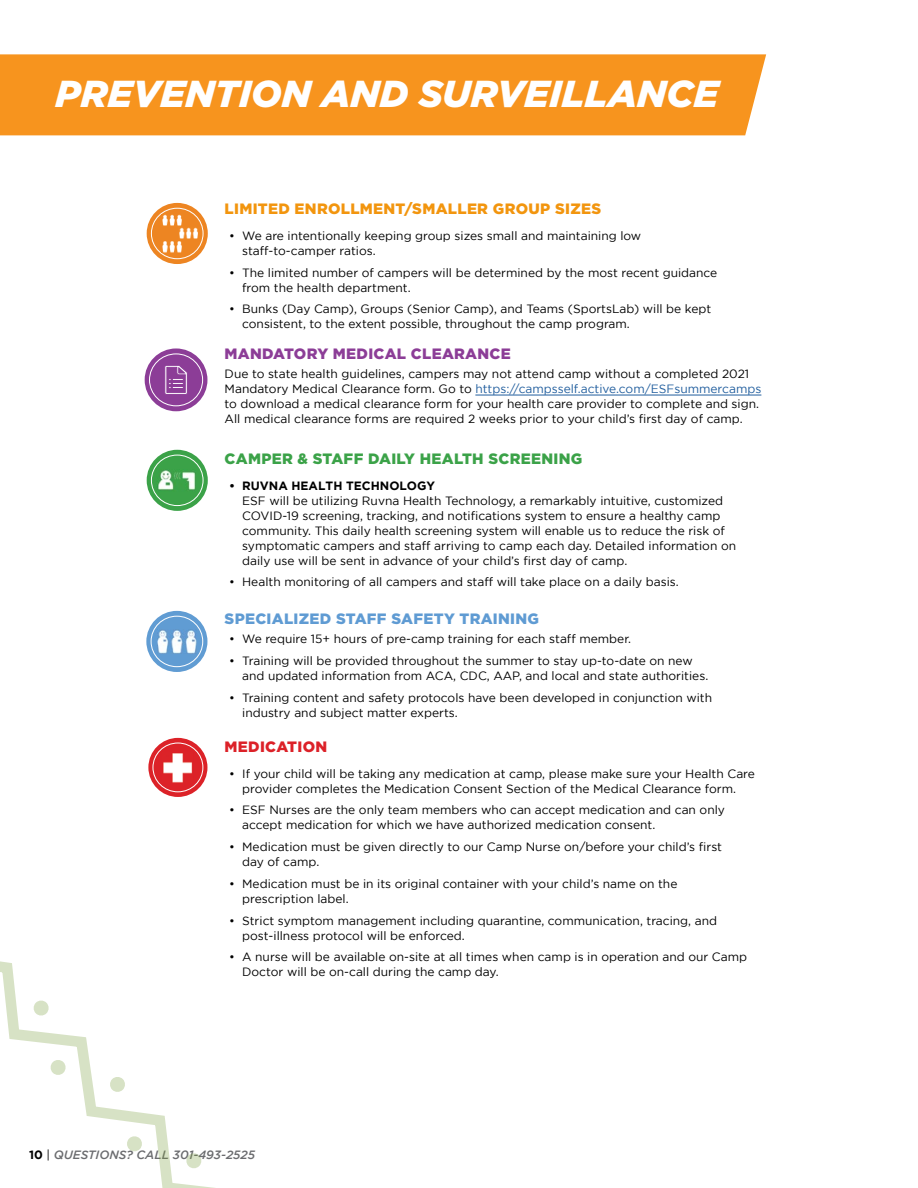
<style>
.page{position:relative;width:918px;height:1188px;background:#fff}
.page>*{position:absolute;margin:0;border:0;box-sizing:border-box;transform-origin:0 0}
.t1{font:italic 900 37.5px "Gotham";color:#fff}
.t2{font:900 15px "Gotham";letter-spacing:.02em;color:#f2950e}
.t3{font:900 15px "Gotham";letter-spacing:.02em;color:#3ba248}
.t4{font:900 15px "Gotham";letter-spacing:.02em;color:#5f9bd3}
.t5{font:900 15px "Gotham";letter-spacing:.02em;color:#8c3d97}
.t6{font:900 15px "Gotham";letter-spacing:.02em;color:#dc2128}
.t7{font:12px/15px "Gotham";color:#000}
.t8{font:italic 500 12px "Gotham";color:#6b6c6f}
.t9{font:700 12px "Gotham";color:#000}
.s1{color:#215e9e}
.s2{font-weight:700;font-style:normal;color:#000}
.s3{font-weight:400;font-style:normal;color:#000}
</style>
<div class="page">
<svg style="left:0;top:961px;width:215px;height:227px"></svg>
<svg style="left:50px;top:1059px;width:16px;height:17px"></svg>
<svg style="left:126px;top:1136px;width:17px;height:16px"></svg>
<svg style="left:33px;top:1000px;width:16px;height:16px"></svg>
<svg style="left:109px;top:1076px;width:17px;height:17px"></svg>
<svg style="left:186px;top:1153px;width:16px;height:16px"></svg>
<hr style="left:475px;top:395px;width:286px;height:1px;background:#215e9e">
<div style="left:0;top:54px;width:766px;height:81px;background:#f7941e"></div>
<div style="left:147px;top:450px;width:61px;height:61px;background:#3ba248;border-radius:50%"></div>
<div style="left:151px;top:455px;width:52px;height:51px;border:1px solid #fff;border-radius:50%"></div>
<img style="left:158px;top:470px;width:38px;height:20px">
<svg style="left:146px;top:611px;width:61px;height:61px;background:#6ba3d6"></svg>
<div style="left:151px;top:616px;width:52px;height:51px;border:1px solid #fff;border-radius:50%"></div>
<img style="left:157px;top:630px;width:39px;height:24px">
<svg style="left:148px;top:738px;width:59px;height:59px;background:#de3439"></svg>
<div style="left:153px;top:743px;width:50px;height:49px;border:1px solid #fff;border-radius:50%"></div>
<img style="left:162px;top:752px;width:31px;height:31px">
<div style="left:145px;top:348px;width:62px;height:63px;background:#8c3d97;border-radius:50%"></div>
<div style="left:149px;top:354px;width:54px;height:52px;border:1px solid #fff;border-radius:50%"></div>
<svg style="left:164px;top:365px;width:23px;height:29px"></svg>
<div style="left:147px;top:203px;width:61px;height:61px;background:#ed8522;border-radius:50%"></div>
<div style="left:151px;top:208px;width:52px;height:51px;border:1px solid #fff;border-radius:50%"></div>
<img style="left:179px;top:228px;width:19px;height:11px">
<img style="left:161px;top:241px;width:21px;height:12px">
<img style="left:162px;top:215px;width:20px;height:11px">
<h1 class="t1" style="left:56px;top:72px;width:665px">PREVENTION AND SURVEILLANCE</h1>
<p class="t2" style="left:225px;top:200px;width:378px">LIMITED ENROLLMENT/SMALLER GROUP SIZES</p>
<p class="t7" style="left:242px;top:228px;width:401px;text-indent:-13px">• We are intentionally keeping group sizes small and maintaining low staff-to-camper ratios.</p>
<p class="t7" style="left:242px;top:265px;width:477px;text-indent:-13px">• The limited number of campers will be determined by the most recent guidance from the health department.</p>
<p class="t7" style="left:242px;top:302px;width:471px;text-indent:-13px">• Bunks (Day Camp), Groups (Senior Camp), and Teams (SportsLab) will be kept consistent, to the extent possible, throughout the camp program.</p>
<p class="t5" style="left:225px;top:345px;width:288px">MANDATORY MEDICAL CLEARANCE</p>
<p class="t7" style="left:225px;top:367px;width:538px">Due to state health guidelines, campers may not attend camp without a completed 2021<br>Mandatory Medical Clearance form. Go to <span class="s1">https://campsself.active.com/ESFsummercamps </span>to download a medical clearance form for your health care provider to complete and sign.<br>All medical clearance forms are required 2 weeks prior to your child’s first day of camp.</p>
<p class="t3" style="left:225px;top:450px;width:359px">CAMPER &amp; STAFF DAILY HEALTH SCREENING</p>
<p class="t9" style="left:229px;top:478px;width:208px">• RUVNA HEALTH TECHNOLOGY</p>
<p class="t7" style="left:242px;top:493px;width:495px">ESF will be utilizing Ruvna Health Technology, a remarkably intuitive, customized COVID-19 screening, tracking, and notifications system to ensure a healthy camp community. This daily health screening system will enable us to reduce the risk of symptomatic campers and staff arriving to camp each day. Detailed information on daily use will be sent in advance of your child’s first day of camp.</p>
<p class="t7" style="left:229px;top:574px;width:451px">• Health monitoring of all campers and staff will take place on a daily basis.</p>
<p class="t4" style="left:225px;top:610px;width:316px">SPECIALIZED STAFF SAFETY TRAINING</p>
<p class="t7" style="left:229px;top:631px;width:404px">• We require 15+ hours of pre-camp training for each staff member.</p>
<p class="t7" style="left:242px;top:653px;width:468px;text-indent:-13px">• Training will be provided throughout the summer to stay up-to-date on new and updated information from ACA, CDC, AAP, and local and state authorities.</p>
<p class="t7" style="left:242px;top:690px;width:471px;text-indent:-13px">• Training content and safety protocols have been developed in conjunction with industry and subject matter experts.</p>
<p class="t6" style="left:225px;top:738px;width:104px">MEDICATION</p>
<p class="t7" style="left:229px;top:766px;width:527px;text-align:center">• If your child will be taking any medication at camp, please make sure your Health Care provider completes the Medication Consent Section of the Medical Clearance form.</p>
<p class="t7" style="left:242px;top:803px;width:484px;text-indent:-13px">• ESF Nurses are the only team members who can accept medication and can only accept medication for which we have authorized medication consent.</p>
<p class="t7" style="left:242px;top:839px;width:481px;text-indent:-13px">• Medication must be given directly to our Camp Nurse on/before your child’s first day of camp.</p>
<p class="t7" style="left:242px;top:876px;width:437px;text-indent:-13px">• Medication must be in its original container with your child’s name on the prescription label.</p>
<p class="t7" style="left:242px;top:913px;width:476px;text-indent:-13px">• Strict symptom management including quarantine, communication, tracing, and post-illness protocol will be enforced.</p>
<p class="t7" style="left:242px;top:950px;width:506px;text-indent:-13px">• A nurse will be available on-site at all times when camp is in operation and our Camp<br>Doctor will be on-call during the camp day.</p>
<p class="t8" style="left:29px;top:1148px;width:227px"><span class="s2">10</span> <span class="s3">|</span> QUESTIONS? CALL 301-493-2525</p>
</div>
